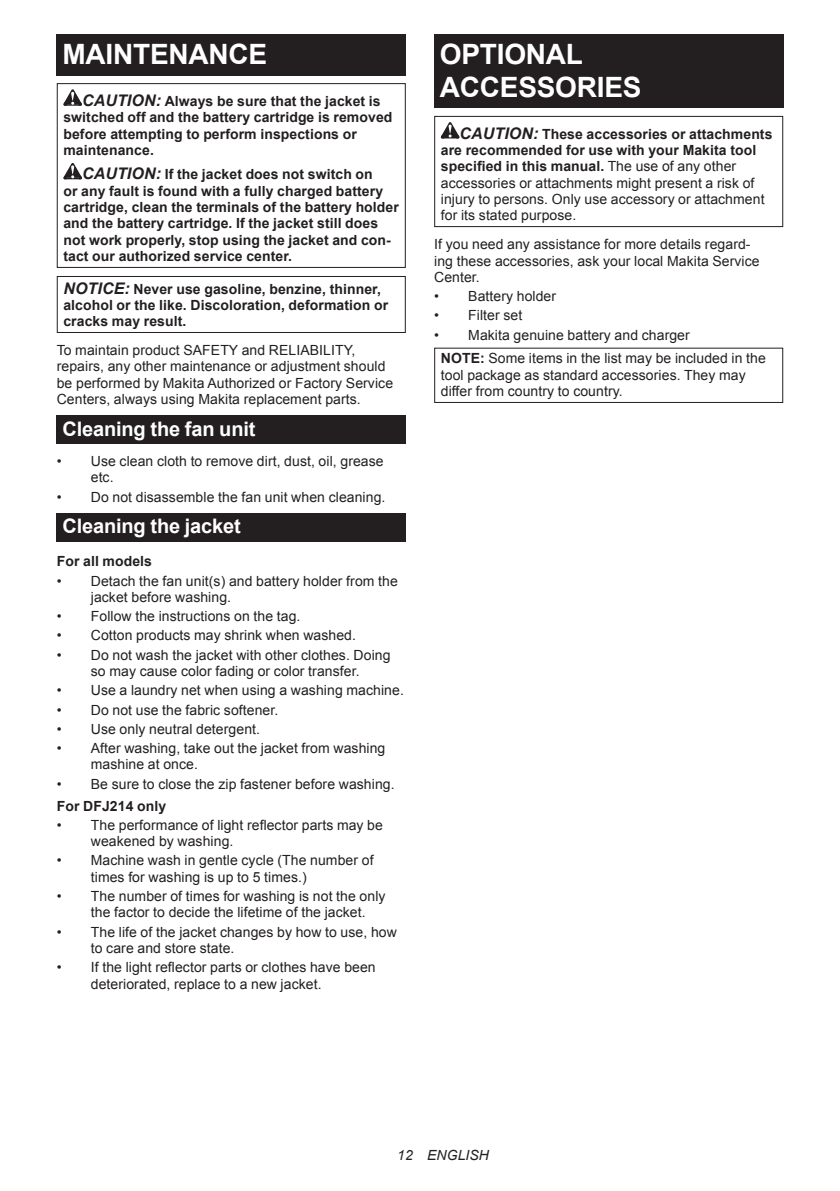
<style>
.page{position:relative;width:840px;height:1191px;background:#fff}
.page>*{position:absolute;margin:0;border:0;box-sizing:border-box;transform-origin:0 0}
.t1{font:700 28px/32.8px "Arial";letter-spacing:-.01em;color:#fff}
.t2{font:700 20px "Arial";letter-spacing:-.01em;color:#fff}
.t3{font:14px/16.4px "Arial";letter-spacing:.005em;color:#231f20}
.t4{font:700 14px/16.4px "Arial";letter-spacing:.005em;color:#231f20}
.t5{font:italic 14px "Arial";letter-spacing:.005em;color:#231f20}
.s1{font-style:italic;font-size:16px}
.s2{font-weight:700;font-style:italic;font-size:16px}
.s3{font-weight:700}
</style>
<div class="page">
<div style="left:57px;top:34px;width:348px;height:41px;background:#231f20"></div>
<svg style="left:63px;top:89px;width:19px;height:17px"></svg>
<svg style="left:63px;top:163px;width:19px;height:16px"></svg>
<div style="left:57px;top:83px;width:348px;height:185px;border:1px solid #231f20"></div>
<div style="left:57px;top:276px;width:348px;height:57px;border:1px solid #231f20"></div>
<div style="left:57px;top:415px;width:348px;height:29px;background:#231f20"></div>
<div style="left:57px;top:513px;width:348px;height:28px;background:#231f20"></div>
<div style="left:434px;top:34px;width:348px;height:74px;background:#231f20"></div>
<svg style="left:440px;top:122px;width:19px;height:16px"></svg>
<div style="left:434px;top:116px;width:348px;height:111px;border:1px solid #231f20"></div>
<div style="left:434px;top:348px;width:348px;height:55px;border:1px solid #231f20"></div>
<h1 class="t1" style="left:62px;top:38px;width:206px">MAINTENANCE</h1>
<p class="t4" style="left:63px;top:93px;width:330px;text-indent:19px"><span class="s1">CAUTION:</span> Always be sure that the jacket is switched off and the battery cartridge is removed before attempting to perform inspections or maintenance.</p>
<p class="t4" style="left:63px;top:167px;width:337px;text-indent:19px"><span class="s1">CAUTION:</span> If the jacket does not switch on<br>or any fault is found with a fully charged battery cartridge, clean the terminals of the battery holder and the battery cartridge. If the jacket still does not work properly, stop using the jacket and con&shy;tact our authorized service center.</p>
<p class="t4" style="left:63px;top:281px;width:326px"><span class="s1">NOTICE:</span> Never use gasoline, benzine, thinner, alcohol or the like. Discoloration, deformation or cracks may result.</p>
<p class="t3" style="left:57px;top:342px;width:338px">To maintain product SAFETY and RELIABILITY, repairs, any other maintenance or adjustment should be performed by Makita Authorized or Factory Service Centers, always using Makita replacement parts.</p>
<h2 class="t2" style="left:62px;top:415px;width:194px">Cleaning the fan unit</h2>
<p class="t3" style="left:91px;top:453px;width:294px;text-indent:-34px">• Use clean cloth to remove dirt, dust, oil, grease etc.</p>
<p class="t3" style="left:57px;top:489px;width:330px">• Do not disassemble the fan unit when cleaning.</p>
<h2 class="t2" style="left:62px;top:513px;width:180px">Cleaning the jacket</h2>
<p class="t4" style="left:57px;top:554px;width:97px">For all models</p>
<p class="t3" style="left:91px;top:572px;width:308px;text-indent:-34px">• Detach the fan unit(s) and battery holder from the jacket before washing.</p>
<p class="t3" style="left:57px;top:608px;width:245px">• Follow the instructions on the tag.</p>
<p class="t3" style="left:57px;top:627px;width:300px">• Cotton products may shrink when washed.</p>
<p class="t3" style="left:57px;top:646px;width:335px;text-align:center">• Do not wash the jacket with other clothes. Doing so may cause color fading or color transfer.</p>
<p class="t3" style="left:57px;top:682px;width:348px">• Use a laundry net when using a washing machine.</p>
<p class="t3" style="left:57px;top:701px;width:223px">• Do not use the fabric softener.</p>
<p class="t3" style="left:57px;top:721px;width:205px">• Use only neutral detergent.</p>
<p class="t3" style="left:91px;top:740px;width:296px;text-indent:-34px">• After washing, take out the jacket from washing mashine at once.</p>
<p class="t3" style="left:57px;top:775px;width:339px">• Be sure to close the zip fastener before washing.</p>
<p class="t4" style="left:57px;top:798px;width:111px">For DFJ214 only</p>
<p class="t3" style="left:91px;top:817px;width:293px;text-indent:-34px">• The performance of light reflector parts may be weakened by washing.</p>
<p class="t3" style="left:91px;top:852px;width:284px;text-indent:-34px">• Machine wash in gentle cycle (The number of times for washing is up to 5 times.)</p>
<p class="t3" style="left:91px;top:888px;width:296px;text-indent:-34px">• The number of times for washing is not the only the factor to decide the lifetime of the jacket.</p>
<p class="t3" style="left:91px;top:923px;width:307px;text-indent:-34px">• The life of the jacket changes by how to use, how to care and store state.</p>
<p class="t3" style="left:91px;top:959px;width:286px;text-indent:-34px">• If the light reflector parts or clothes have been deteriorated, replace to a new jacket.</p>
<h1 class="t1" style="left:439px;top:38px;width:203px">OPTIONAL<br>ACCESSORIES</h1>
<p class="t3" style="left:440px;top:125px;width:333px;text-indent:19px"><span class="s2">CAUTION:</span> <span class="s3">These accessories or attachments are recommended for use with your Makita tool specified in this manual.</span> The use of any other accessories or attachments might present a risk of injury to persons. Only use accessory or attachment for its stated purpose.</p>
<p class="t3" style="left:434px;top:236px;width:327px">If you need any assistance for more details regard&shy;ing these accessories, ask your local Makita Service<br>Center.</p>
<p class="t3" style="left:434px;top:288px;width:123px">• Battery holder</p>
<p class="t3" style="left:434px;top:307px;width:90px">• Filter set</p>
<p class="t3" style="left:440px;top:323px;width:326px;line-height:23.8px;text-indent:-7px">• Makita genuine battery and charger<br><span class="s3">NOTE:</span> Some items in the list may be included in the</p>
<p class="t3" style="left:440px;top:367px;width:306px">tool package as standard accessories. They may differ from country to country.</p>
<p class="t5" style="left:397px;top:1146px;width:93px">12 ENGLISH</p>
</div>
